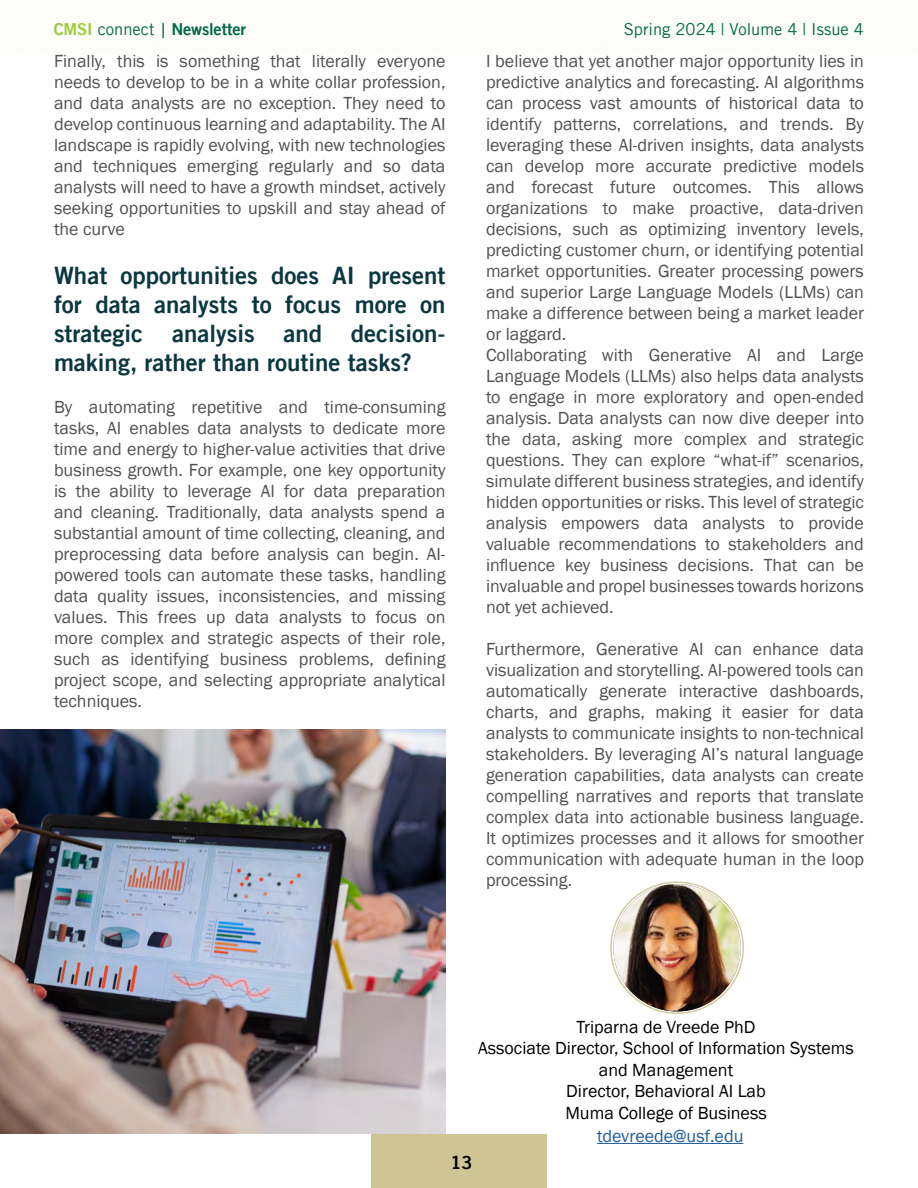
<style>
.page{position:relative;width:918px;height:1188px;background:#fff}
.page>*{position:absolute;margin:0;border:0;box-sizing:border-box;transform-origin:0 0}
.t1{font:24px/28.8px "Trade Gothic LT Bold Two";color:#0b3741;text-align:justify}
.t2{font:18px/21px "Franklin Gothic";color:#4f5152;text-align:justify}
.t3{font:18px/21.6px "Franklin Gothic";color:#000;text-align:center}
.t4{font:18px "Franklin Gothic";color:#215e9e}
.t5{font:18px "Trade Gothic LT Bold Two";color:#000}
.t6{font:16.5px "Trade Gothic LT";color:#006848}
.t7{font:16.5px "Trade Gothic LT Bold Two";letter-spacing:-.01em;color:#006848}
.s1{color:#9ccb3b}
.s2{font-family:"Trade Gothic LT"}
.s3{font-family:"Franklin Gothic";font-size:18px}
</style>
<div class="page">
<div style="left:371px;top:1134px;width:176px;height:54px;background:#cfc493"></div>
<img style="left:0;top:729px;width:446px;height:404px">
<hr style="left:597px;top:1143px;width:146px;height:1px;background:#215e9e">
<img style="left:613px;top:884px;width:128px;height:127px;border-radius:64px">
<p class="t7" style="left:54px;top:19px;width:194px"><span class="s1">CMSI</span> <span class="s2">connect</span> <span class="s3">|</span> Newsletter</p>
<p class="t6" style="left:624px;top:19px;width:242px">Spring 2024 | Volume 4 | Issue 4</p>
<p class="t2" style="left:486px;top:50px;width:380px;text-align:left">I believe that yet another major opportunity lies in predictive analytics and forecasting. AI algorithms can process vast amounts of historical data to identify patterns, correlations, and trends. By leveraging these AI-driven insights, data analysts can develop more accurate predictive models and forecast future outcomes. This allows organizations to make proactive, data-driven decisions, such as optimizing inventory levels, predicting customer churn, or identifying potential market opportunities. Greater processing powers and superior Large Language Models (LLMs) can make a difference between being a market leader or laggard.<br>Collaborating with Generative AI and Large Language Models (LLMs) also helps data analysts to engage in more exploratory and open-ended analysis. Data analysts can now dive deeper into the data, asking more complex and strategic questions. They can explore “what-if” scenarios, simulate different business strategies, and identify hidden opportunities or risks. This level of strategic analysis empowers data analysts to provide valuable recommendations to stakeholders and influence key business decisions. That can be invaluable and propel businesses towards horizons not yet achieved.</p>
<p class="t2" style="left:486px;top:639px;width:380px">Furthermore, Generative AI can enhance data visualization and storytelling. AI-powered tools can automatically generate interactive dashboards, charts, and graphs, making it easier for data analysts to communicate insights to non-technical stakeholders. By leveraging AI’s natural language generation capabilities, data analysts can create compelling narratives and reports that translate complex data into actionable business language.<br>It optimizes processes and it allows for smoother communication with adequate human in the loop processing.</p>
<p class="t2" style="left:54px;top:50px;width:393px">Finally, this is something that literally everyone needs to develop to be in a white collar profession, and data analysts are no exception. They need to develop continuous learning and adaptability. The AI landscape is rapidly evolving, with new technologies and techniques emerging regularly and so data analysts will need to have a growth mindset, actively seeking opportunities to upskill and stay ahead of the curve</p>
<h1 class="t1" style="left:54px;top:261px;width:393px">What opportunities does AI present for data analysts to focus more on strategic analysis and decision&shy;making, rather than routine tasks?</h1>
<p class="t2" style="left:54px;top:397px;width:393px">By automating repetitive and time-consuming tasks, AI enables data analysts to dedicate more time and energy to higher-value activities that drive business growth. For example, one key opportunity is the ability to leverage AI for data preparation and cleaning. Traditionally, data analysts spend a substantial amount of time collecting, cleaning, and preprocessing data before analysis can begin. AI&shy;powered tools can automate these tasks, handling data quality issues, inconsistencies, and missing values. This frees up data analysts to focus on more complex and strategic aspects of their role, such as identifying business problems, defining project scope, and selecting appropriate analytical techniques.</p>
<p class="t3" style="left:478px;top:1016px;width:377px">Triparna de Vreede PhD<br>Associate Director, School of Information Systems and Management<br>Director, Behavioral AI Lab<br>Muma College of Business</p>
<p class="t4" style="left:597px;top:1125px;width:148px">tdevreede@usf.edu</p>
<p class="t5" style="left:451px;top:1151px;width:23px">13</p>
</div>
